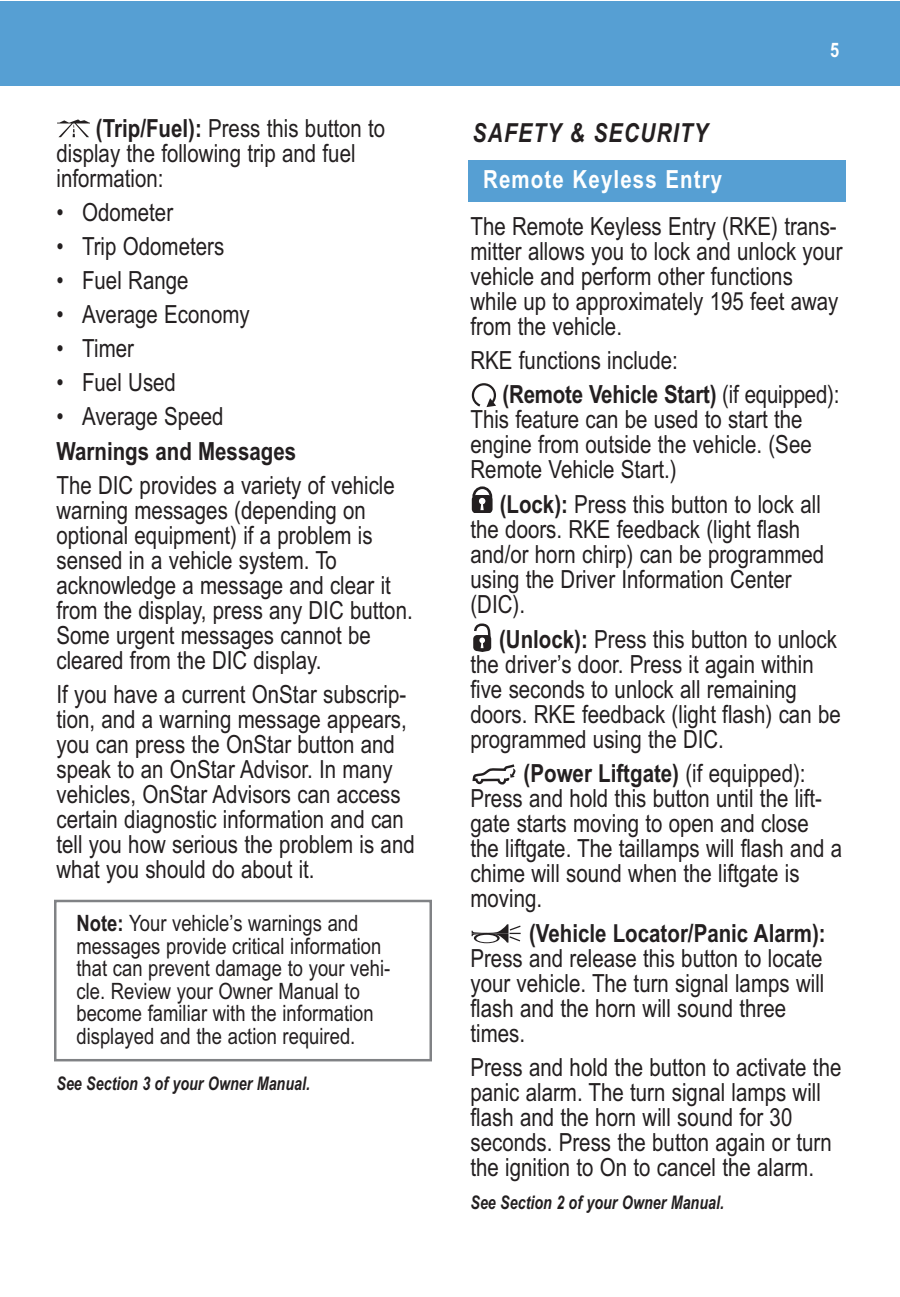
<style>
.page{position:relative;width:900px;height:1297px;background:#fff}
.page>*{position:absolute;margin:0;border:0;box-sizing:border-box;transform-origin:0 0}
.t1{font:italic 700 26.25px "Arial";letter-spacing:.055em;color:#231f20;scale:.8 1}
.t2{font:25px/25px "Arial Narrow";color:#231f20}
.t3{font:700 25px "Arial Narrow";color:#231f20}
.t4{font:700 25px "Arial Narrow";letter-spacing:.045em;color:#fff}
.t5{font:22.5px/22.5px "Arial Narrow";color:#231f20}
.t6{font:700 20px "Arial Narrow";color:#fff}
.t7{font:italic 700 18.75px "Arial Narrow";color:#231f20;scale:.93 1}
.s1{font-weight:700}
</style>
<div class="page">
<div style="left:0;top:1px;width:900px;height:84px;background:#569fd3"></div>
<svg style="left:57px;top:119px;width:33px;height:19px"></svg>
<div style="left:54px;top:899px;width:378px;height:162px;border:2px solid #808285"></div>
<div style="left:468px;top:160px;width:378px;height:42px;background:#569fd3"></div>
<svg style="left:472px;top:924px;width:49px;height:18px"></svg>
<svg style="left:472px;top:764px;width:43px;height:20px"></svg>
<div style="left:473px;top:635px;width:18px;height:16px;background:#231f20;border-radius:4px"></div>
<svg style="left:473px;top:623px;width:19px;height:25px"></svg>
<svg style="left:472px;top:495px;width:21px;height:17px"></svg>
<svg style="left:471px;top:486px;width:22px;height:24px"></svg>
<svg style="left:471px;top:383px;width:25px;height:24px"></svg>
<p class="t2" style="left:57px;top:118px;width:330px;text-indent:39px"><span class="s1">(Trip/Fuel):</span> Press this button to display the following trip and fuel information:</p>
<p class="t2" style="left:57px;top:202px;width:118px">• Odometer</p>
<p class="t2" style="left:57px;top:236px;width:169px">• Trip Odometers</p>
<p class="t2" style="left:57px;top:270px;width:134px">• Fuel Range</p>
<p class="t2" style="left:57px;top:304px;width:195px">• Average Economy</p>
<p class="t2" style="left:57px;top:338px;width:79px">• Timer</p>
<p class="t2" style="left:57px;top:372px;width:121px">• Fuel Used</p>
<p class="t2" style="left:57px;top:406px;width:169px">• Average Speed</p>
<p class="t3" style="left:57px;top:441px;width:241px">Warnings and Messages</p>
<p class="t2" style="left:57px;top:474px;width:358px">The DIC provides a variety of vehicle warning messages (depending on optional equipment) if a problem is sensed in a vehicle system. To acknowledge a message and clear it from the display, press any DIC button.<br>Some urgent messages cannot be cleared from the DIC display.</p>
<p class="t2" style="left:57px;top:683px;width:360px">If you have a current OnStar subscrip&shy;tion, and a warning message appears, you can press the OnStar button and speak to an OnStar Advisor. In many vehicles, OnStar Advisors can access certain diagnostic information and can tell you how serious the problem is and what you should do about it.</p>
<p class="t5" style="left:76px;top:914px;width:315px"><span class="s1">Note:</span> Your vehicle’s warnings and messages provide critical information that can prevent damage to your vehi&shy;cle. Review your Owner Manual to become familiar with the information displayed and the action required.</p>
<p class="t7" style="left:57px;top:1076px;width:274px">See Section 3 of your Owner Manual.</p>
<p class="t1" style="left:472px;top:123px;width:296px">SAFETY &amp; SECURITY</p>
<p class="t6" style="left:830px;top:43px;width:11px">5</p>
<p class="t4" style="left:483px;top:170px;width:241px">Remote Keyless Entry</p>
<p class="t2" style="left:470px;top:216px;width:374px">The Remote Keyless Entry (RKE) trans&shy;mitter allows you to lock and unlock your vehicle and perform other functions while up to approximately 195 feet away from the vehicle.</p>
<p class="t2" style="left:503px;top:345px;width:339px;line-height:34px;text-indent:-32px">RKE functions include:<br><span class="s1">(Remote Vehicle Start)</span> (if equipped):</p>
<p class="t2" style="left:470px;top:409px;width:343px">This feature can be used to start the engine from outside the vehicle. (See<br>Remote Vehicle Start.)</p>
<p class="t2" style="left:470px;top:493px;width:355px;text-indent:29px"><span class="s1">(Lock):</span> Press this button to lock all the doors. RKE feedback (light flash and/or horn chirp) can be programmed using the Driver Information Center (DIC).</p>
<p class="t2" style="left:470px;top:628px;width:372px;text-indent:29px"><span class="s1">(Unlock):</span> Press this button to unlock the driver’s door. Press it again within five seconds to unlock all remaining doors. RKE feedback (light flash) can be programmed using the DIC.</p>
<p class="t2" style="left:470px;top:763px;width:373px;text-indent:53px"><span class="s1">(Power Liftgate)</span> (if equipped):<br>Press and hold this button until the lift&shy;gate starts moving to open and close the liftgate. The taillamps will flash and a chime will sound when the liftgate is moving.</p>
<p class="t3" style="left:529px;top:924px;width:298px">(Vehicle Locator/Panic Alarm):</p>
<p class="t2" style="left:470px;top:948px;width:355px">Press and release this button to locate your vehicle. The turn signal lamps will flash and the horn will sound three times.</p>
<p class="t2" style="left:470px;top:1057px;width:372px">Press and hold the button to activate the panic alarm. The turn signal lamps will flash and the horn will sound for 30 seconds. Press the button again or turn the ignition to On to cancel the alarm.</p>
<p class="t7" style="left:470px;top:1194px;width:274px">See Section 2 of your Owner Manual.</p>
</div>
